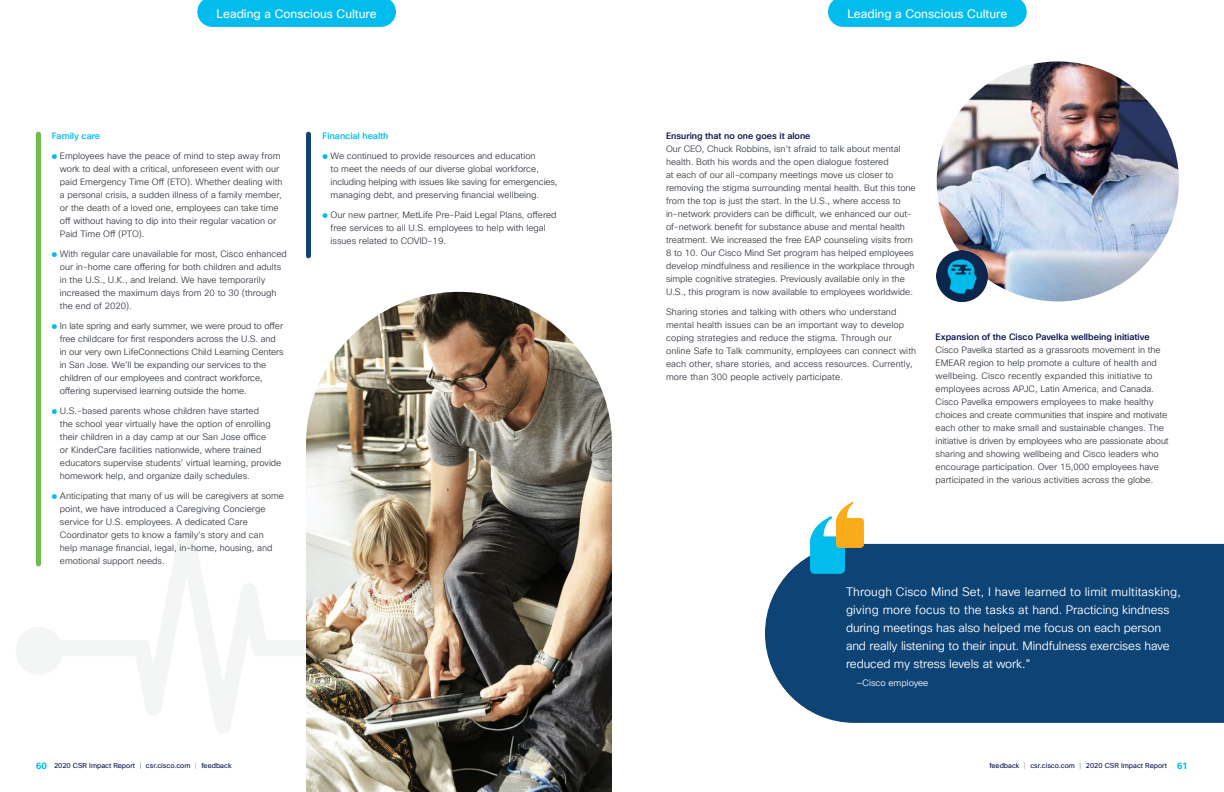
<style>
.page{position:relative;width:1224px;height:792px;background:#fff}
.page>*{position:absolute;margin:0;border:0;box-sizing:border-box;transform-origin:0 0}
.t1{font:12px/18px "Cisco Sans TT Light";letter-spacing:-.01em;color:#fff}
.t2{font:12px "Cisco Sans TT";color:#fff}
.Body_Copy{font:9px/13px "Cisco Sans TT Light";color:#393e47}
.Interior-H3{font:500 9px "Cisco Sans TT";color:#05124d}
.Body_Copy-2{font:500 9px "Cisco Sans TT";color:#01bcec}
.t3{font:9px "Cisco Sans TT Light";color:#fff}
.t4{font:700 9px "Cisco Sans TT";color:#01bcec}
.t5{font:7px "Cisco Sans TT";color:#05124d}
.s1{color:#01bcec}
.s2{font-weight:100}
</style>
<div class="page">
<div style="left:197px;top:0;width:199px;height:27px;background:#01bcec"></div>
<div style="left:828px;top:0;width:199px;height:27px;background:#01bcec"></div>
<svg style="left:61px;top:527px;width:245px;height:207px"></svg>
<div style="left:16px;top:627px;width:47px;height:48px;background:#f4f5f5;border-radius:50%"></div>
<div style="left:36px;top:134px;width:5px;height:430px;background:#6dbe4b"></div>
<div style="left:306px;top:134px;width:5px;height:122px;background:#0d4375"></div>
<img style="left:306px;top:292px;width:306px;height:500px">
<div style="left:765px;top:544px;width:459px;height:179px;background:#0d4375"></div>
<svg style="left:810px;top:502px;width:54px;height:72px"></svg>
<img style="left:937px;top:61px;width:242px;height:240px">
<img style="left:937px;top:251px;width:51px;height:50px">
<p class="t2" style="left:217px;top:6px;width:162px">Leading a Conscious Culture</p>
<p class="t2" style="left:847px;top:6px;width:162px">Leading a Conscious Culture</p>
<p class="Body_Copy-2" style="left:52px;top:130px;width:50px">Family care</p>
<p class="Body_Copy" style="left:60px;top:149px;width:224px;text-indent:-8px"><span class="s1">●</span> Employees have the peace of mind to step away from work to deal with a critical, unforeseen event with our paid Emergency Time Off (ETO). Whether dealing with a personal crisis, a sudden illness of a family member, or the death of a loved one, employees can take time off without having to dip into their regular vacation or Paid Time Off (PTO).</p>
<p class="Body_Copy" style="left:60px;top:247px;width:228px;text-indent:-8px"><span class="s1">●</span> With regular care unavailable for most, Cisco enhanced our in-home care offering for both children and adults in the U.S., U.K., and Ireland. We have temporarily increased the maximum days from 20 to 30 (through the end of 2020).</p>
<p class="Body_Copy" style="left:60px;top:319px;width:225px;text-indent:-8px"><span class="s1">●</span> In late spring and early summer, we were proud to offer free childcare for first responders across the U.S. and in our very own LifeConnections Child Learning Centers in San Jose. We’ll be expanding our services to the children of our employees and contract workforce, offering supervised learning outside the home.</p>
<p class="Body_Copy" style="left:60px;top:404px;width:223px;text-indent:-8px"><span class="s1">●</span> U.S.-based parents whose children have started<br>the school year virtually have the option of enrolling their children in a day camp at our San Jose office<br>or KinderCare facilities nationwide, where trained educators supervise students’ virtual learning, provide homework help, and organize daily schedules.</p>
<p class="Body_Copy" style="left:60px;top:489px;width:226px;text-indent:-8px"><span class="s1">●</span> Anticipating that many of us will be caregivers at some point, we have introduced a Caregiving Concierge service for U.S. employees. A dedicated Care Coordinator gets to know a family’s story and can<br>help manage financial, legal, in-home, housing, and emotional support needs.</p>
<p class="Body_Copy-2" style="left:323px;top:130px;width:68px">Financial health</p>
<p class="Body_Copy" style="left:331px;top:149px;width:228px;text-indent:-8px"><span class="s1">●</span> We continued to provide resources and education<br>to meet the needs of our diverse global workforce, including helping with issues like saving for emergencies, managing debt, and preserving financial wellbeing.</p>
<p class="Body_Copy" style="left:331px;top:208px;width:228px;text-indent:-8px"><span class="s1">●</span> Our new partner, MetLife Pre-Paid Legal Plans, offered free services to all U.S. employees to help with legal issues related to COVID-19.</p>
<p class="Interior-H3" style="left:666px;top:130px;width:146px">Ensuring that no one goes it alone</p>
<p class="Body_Copy" style="left:666px;top:142px;width:251px">Our CEO, Chuck Robbins, isn’t afraid to talk about mental health. Both his words and the open dialogue fostered<br>at each of our all-company meetings move us closer to removing the stigma surrounding mental health. But this tone from the top is just the start. In the U.S., where access to in-network providers can be difficult, we enhanced our out&shy;of-network benefit for substance abuse and mental health treatment. We increased the free EAP counseling visits from 8 to 10. Our Cisco Mind Set program has helped employees develop mindfulness and resilience in the workplace through simple cognitive strategies. Previously available only in the U.S., this program is now available to employees worldwide.</p>
<p class="Body_Copy" style="left:666px;top:305px;width:252px">Sharing stories and talking with others who understand mental health issues can be an important way to develop coping strategies and reduce the stigma. Through our online Safe to Talk community, employees can connect with each other, share stories, and access resources. Currently, more than 300 people actively participate.</p>
<p class="Interior-H3" style="left:936px;top:331px;width:216px">Expansion of the Cisco Pavelka wellbeing initiative</p>
<p class="Body_Copy" style="left:936px;top:343px;width:235px">Cisco Pavelka started as a grassroots movement in the EMEAR region to help promote a culture of health and wellbeing. Cisco recently expanded this initiative to employees across APJC, Latin America, and Canada.<br>Cisco Pavelka empowers employees to make healthy choices and create communities that inspire and motivate each other to make small and sustainable changes. The initiative is driven by employees who are passionate about sharing and showing wellbeing and Cisco leaders who encourage participation. Over 15,000 employees have participated in the various activities across the globe.</p>
<p class="t1" style="left:846px;top:583px;width:336px">Through Cisco Mind Set, I have learned to limit multitasking, giving more focus to the tasks at hand. Practicing kindness during meetings has also helped me focus on each person and really listening to their input. Mindfulness exercises have reduced my stress levels at work.”</p>
<p class="t3" style="left:857px;top:677px;width:73px">—Cisco employee</p>
<p class="t4" style="left:36px;top:760px;width:12px">60</p>
<p class="t4" style="left:1177px;top:760px;width:12px">61</p>
<p class="t5" style="left:54px;top:761px;width:179px">2020 CSR Impact Report <span class="s2">|</span> csr.cisco.com <span class="s2">|</span> feedback</p>
<p class="t5" style="left:989px;top:761px;width:179px">feedback <span class="s2">|</span> csr.cisco.com <span class="s2">|</span> 2020 CSR Impact Report</p>
</div>
